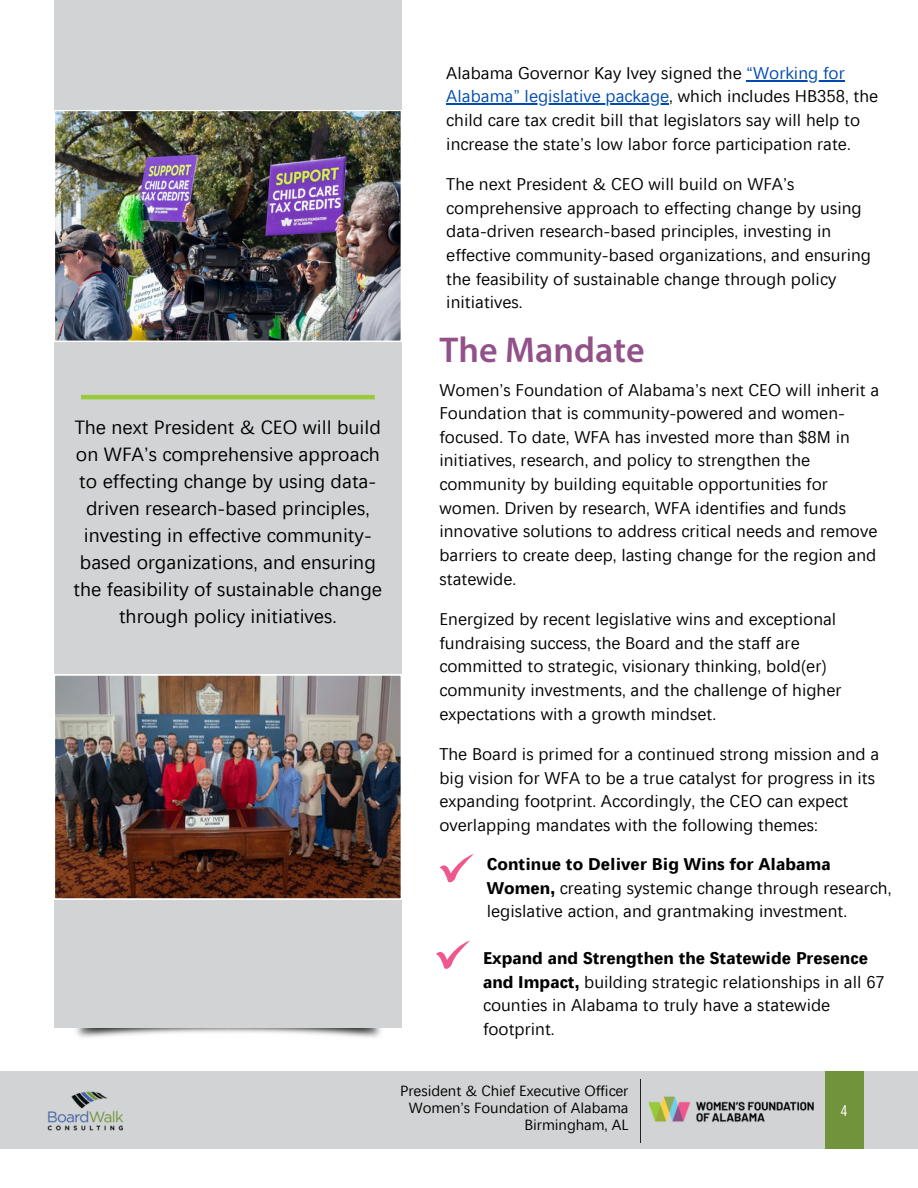
<style>
.page{position:relative;width:918px;height:1188px;background:#fff}
.page>*{position:absolute;margin:0;border:0;box-sizing:border-box;transform-origin:0 0}
.t1{font:600 36px "Myriad Pro";color:#925289}
.t2{font:19.5px/27px "Leelawadee";color:#000;text-align:center}
.t3{font:17.25px/23.7px "Leelawadee";letter-spacing:.005em;color:#000}
.t4{font:15px "Leelawadee";letter-spacing:-.005em;color:#000}
.t5{font:15px "Open Sans Condensed";color:#fff}
.s1{color:#004aad}
.s2{font-weight:700}
</style>
<div class="page">
<img style="left:74px;top:1027px;width:308px;height:11px">
<div style="left:0;top:1071px;width:918px;height:78px;background:#d1d3d4"></div>
<div style="left:825px;top:1071px;width:39px;height:78px;background:#71933c"></div>
<div style="left:54px;top:0;width:348px;height:1027px;background:#d1d3d4"></div>
<img style="left:47px;top:1091px;width:76px;height:40px">
<hr style="left:81px;top:395px;width:294px;height:4px;background:#98ca3c">
<hr style="left:641px;top:1079px;width:1px;height:63px;background:#231f20">
<img style="left:648px;top:1096px;width:166px;height:26px">
<img style="left:54px;top:110px;width:348px;height:232px">
<img style="left:54px;top:675px;width:348px;height:224px">
<hr style="left:747px;top:80px;width:98px;height:1px;background:#004aad">
<hr style="left:446px;top:104px;width:223px;height:1px;background:#004aad">
<svg style="left:439px;top:854px;width:35px;height:29px"></svg>
<svg style="left:436px;top:940px;width:34px;height:29px"></svg>
<p class="t2" style="left:74px;top:413px;width:310px">The next President &amp; CEO will build on WFA’s comprehensive approach to effecting change by using data&shy;driven research-based principles, investing in effective community&shy;based organizations, and ensuring the feasibility of sustainable change through policy initiatives.</p>
<p class="t3" style="left:446px;top:61px;width:400px">Alabama Governor Kay Ivey signed the <span class="s1">“Working for</span></p>
<p class="t3" style="left:446px;top:84px;width:433px"><span class="s1">Alabama” legislative package</span>, which includes HB358, the child care tax credit bill that legislators say will help to increase the state’s low labor force participation rate.</p>
<p class="t3" style="left:446px;top:172px;width:417px">The next President &amp; CEO will build on WFA’s comprehensive approach to effecting change by using</p>
<h2 class="t3" style="left:446px;top:219px;width:426px">data-driven research-based principles, investing in effective community-based organizations, and ensuring the feasibility of sustainable change through policy initiatives.</h2>
<h2 class="t1" style="left:439px;top:335px;width:207px">The Mandate</h2>
<h2 class="t3" style="left:439px;top:378px;width:441px">Women’s Foundation of Alabama’s next CEO will inherit a Foundation that is community-powered and women&shy;focused. To date, WFA has invested more than $8M in initiatives, research, and policy to strengthen the community by building equitable opportunities for women. Driven by research, WFA identifies and funds innovative solutions to address critical needs and remove barriers to create deep, lasting change for the region and statewide.</h2>
<h2 class="t3" style="left:439px;top:607px;width:404px">Energized by recent legislative wins and exceptional fundraising success, the Board and the staff are committed to strategic, visionary thinking, bold(er) community investments, and the challenge of higher expectations with a growth mindset.</h2>
<h2 class="t3" style="left:439px;top:742px;width:441px">The Board is primed for a continued strong mission and a big vision for WFA to be a true catalyst for progress in its expanding footprint. Accordingly, the CEO can expect overlapping mandates with the following themes:</h2>
<h2 class="t3" style="left:487px;top:852px;width:406px"><span class="s2">Continue to Deliver Big Wins for Alabama<br>Women,</span> creating systemic change through research, legislative action, and grantmaking investment.</h2>
<p class="t3" style="left:483px;top:946px;width:403px"><span class="s2">Expand and Strengthen the Statewide Presence and Impact,</span> building strategic relationships in all 67 counties in Alabama to truly have a statewide footprint.</p>
<h2 class="t4" style="left:400px;top:1081px;width:230px">President &amp; Chief Executive Officer</h2>
<p class="t4" style="left:409px;top:1098px;width:221px">Women’s Foundation of Alabama</p>
<h2 class="t4" style="left:525px;top:1115px;width:105px">Birmingham, AL</h2>
<h1 class="t5" style="left:841px;top:1100px;width:8px">4</h1>
</div>
